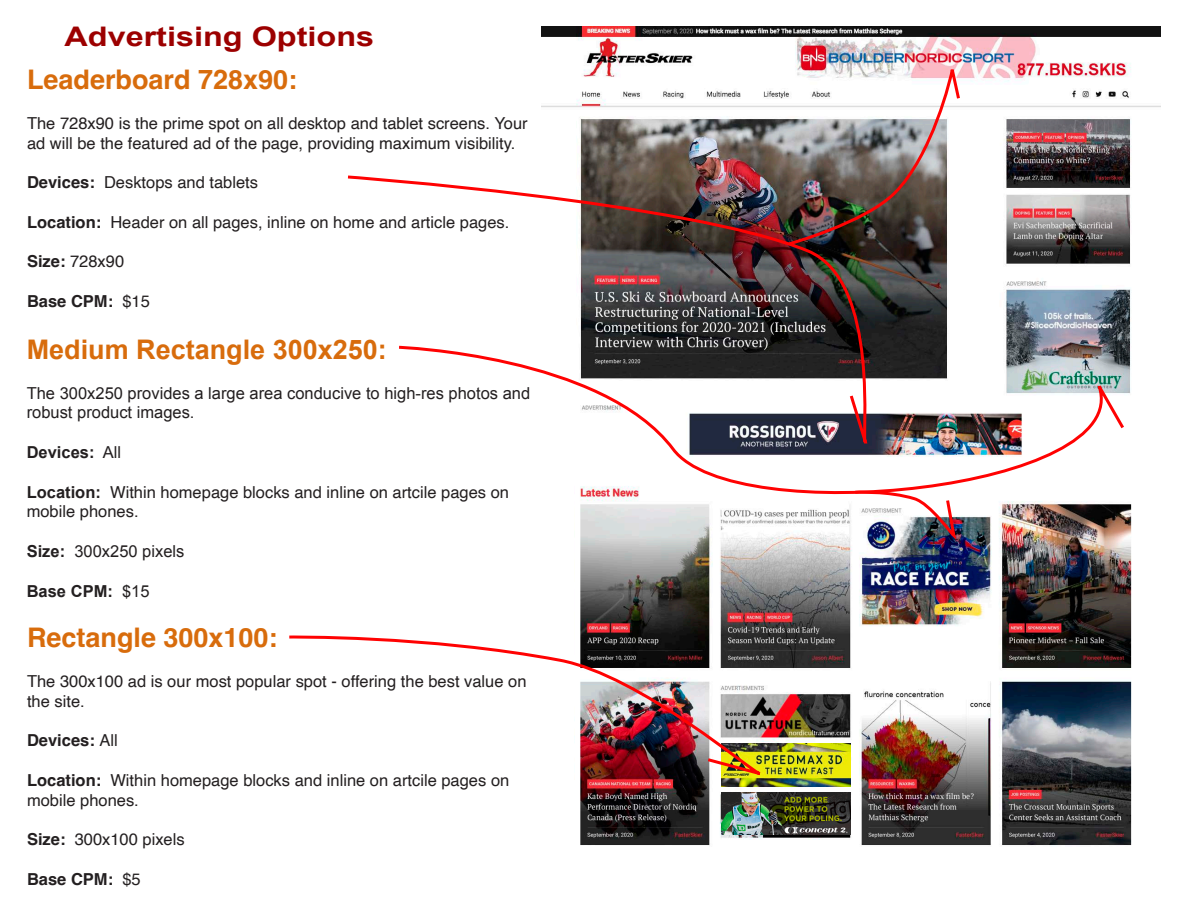
<style>
.page{position:relative;width:1188px;height:918px;background:#fff}
.page>*{position:absolute;margin:0;border:0;box-sizing:border-box;transform-origin:0 0}
.Ad_Header{font:700 27px "Helvetica";color:#d86c0c}
.Ad_Header-2{font:700 27px "Arial";color:#d86c0c}
.Paragraph_Header{font:700 27px "Arial";color:#9c0000;scale:1.2 1}
.Main_Text{font:16.5px/19.8px "Helvetica";color:#231f20}
.Main_Text-2{font:16.5px/19.8px "Arial";color:#231f20}
.Main_Text-3{font:700 16.5px "Helvetica";color:#231f20}
.Main_Text-4{font:700 16.5px "Arial";color:#231f20}
.s1{font-weight:700}
.s2{font-weight:400}
.s3{font-family:"Arial";font-weight:700}
</style>
<div class="page">
<img style="left:580px;top:535px;width:552px;height:311px">
<img style="left:542px;top:26px;width:619px;height:81px">
<img style="left:722px;top:743px;width:128px;height:44px">
<img style="left:721px;top:793px;width:129px;height:41px">
<svg style="left:289px;top:634px;width:485px;height:141px"></svg>
<img style="left:580px;top:118px;width:551px;height:226px">
<img style="left:786px;top:53px;width:176px;height:194px">
<img style="left:347px;top:174px;width:539px;height:170px">
<svg style="left:399px;top:344px;width:733px;height:191px"></svg>
<img style="left:852px;top:489px;width:105px;height:49px">
<p class="Paragraph_Header" style="left:64px;top:19px;width:260px">Advertising Options</p>
<p class="Ad_Header" style="left:27px;top:63px;width:272px">Leaderboard 728x90:</p>
<p class="Main_Text" style="left:27px;top:114px;width:502px">The 728x90 is the prime spot on all desktop and tablet screens. Your ad will be the featured ad of the page, providing maximum visibility.</p>
<p class="Main_Text" style="left:27px;top:173px;width:233px"><span class="s1">Devices:</span> Desktops and tablets</p>
<p class="Main_Text" style="left:27px;top:213px;width:484px"><span class="s1">Location:</span> Header on all pages, inline on home and article pages.</p>
<p class="Main_Text" style="left:27px;top:252px;width:99px"><span class="s1">Size:</span> 728x90</p>
<p class="Main_Text-3" style="left:27px;top:291px;width:124px">Base CPM: <span class="s2">$15</span></p>
<p class="Ad_Header-2" style="left:27px;top:332px;width:362px">Medium Rectangle 300x250:</p>
<p class="Main_Text-2" style="left:27px;top:383px;width:505px">The 300x250 provides a large area conducive to high-res photos and robust product images.</p>
<p class="Main_Text-4" style="left:27px;top:441px;width:96px">Devices: <span class="s2">All</span></p>
<p class="Main_Text" style="left:27px;top:482px;width:484px"><span class="s3">Location:</span> Within homepage blocks and inline on artcile pages on mobile phones.</p>
<p class="Main_Text-2" style="left:27px;top:542px;width:159px"><span class="s1">Size:</span> 300x250 pixels</p>
<p class="Main_Text-4" style="left:27px;top:580px;width:124px">Base CPM: <span class="s2">$15</span></p>
<p class="Ad_Header" style="left:27px;top:621px;width:252px">Rectangle 300x100:</p>
<p class="Main_Text" style="left:27px;top:672px;width:501px">The 300x100 ad is our most popular spot - offering the best value on the site.</p>
<p class="Main_Text-3" style="left:27px;top:730px;width:92px">Devices: <span class="s2">All</span></p>
<p class="Main_Text" style="left:27px;top:771px;width:484px"><span class="s1">Location:</span> Within homepage blocks and inline on artcile pages on mobile phones.</p>
<p class="Main_Text" style="left:27px;top:830px;width:159px"><span class="s1">Size:</span> 300x100 pixels</p>
<p class="Main_Text-3" style="left:27px;top:869px;width:115px">Base CPM: <span class="s2">$5</span></p>
</div>
